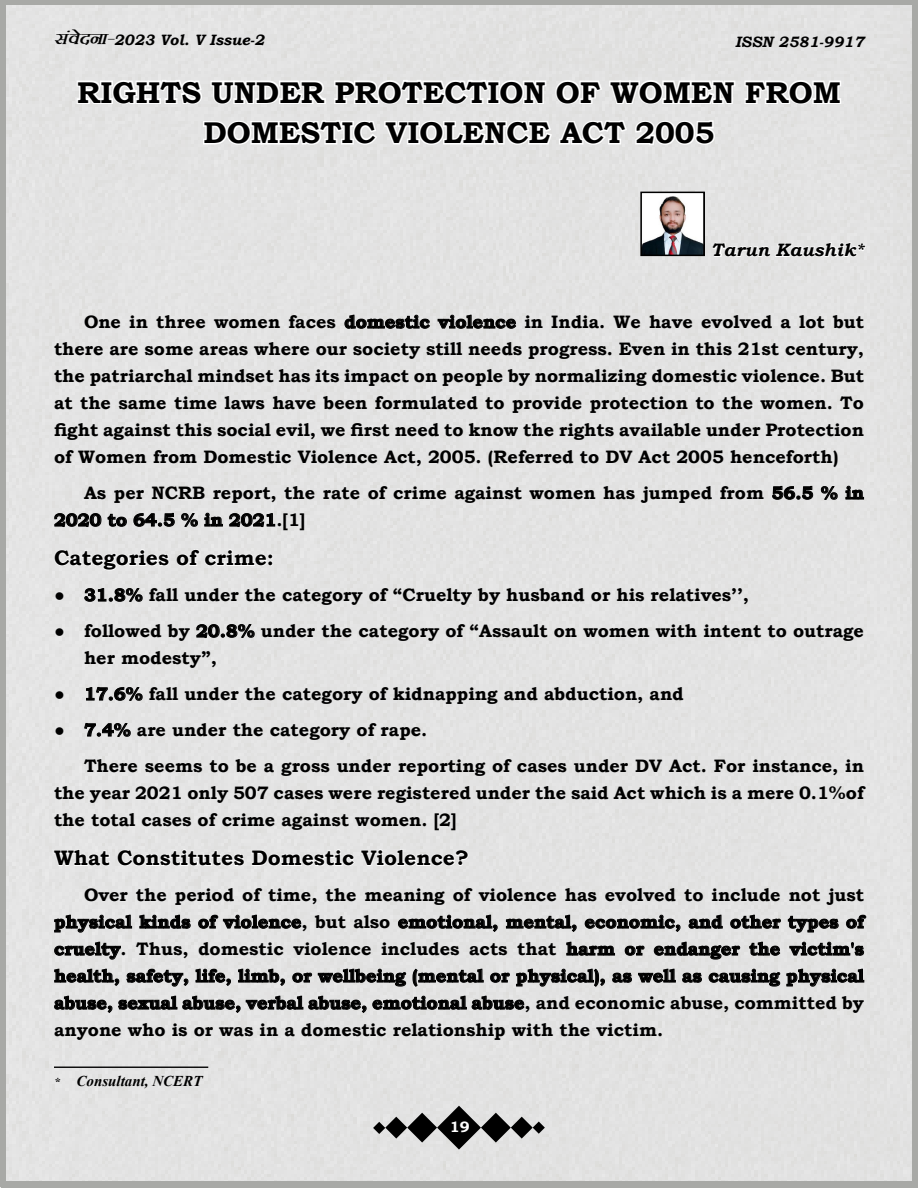
<style>
.page{position:relative;width:918px;height:1188px;background:#fff}
.page>*{position:absolute;margin:0;border:0;box-sizing:border-box;transform-origin:0 0}
.Eng__Article_Heading{font:700 30px/40.5px "Bookman Old Style";color:#000;text-align:center}
.Eng__Text_Sub_Headin{font:700 21px "Bookman Old Style";color:#000}
.English_Paragrah{font:700 18px/27px "Bookman Old Style";color:#000;text-align:justify}
.English_Writer_Name{font:italic 700 18px "Bookman Old Style";color:#000}
.t1{font:italic 700 15px "Bookman Old Style";color:#000}
.English_Writer_Desig{font:italic 700 15px "Times New Roman";color:#000}
.t2{font:700 15px "Bookman Old Style";color:#fff}
.s1{font-family:"Kruti Dev 100";font-size:19.5px}
.s2{font-size:12px}
</style>
<div class="page">
<div style="left:0;top:0;width:918px;height:1187px;background:#e3e3e3"></div>
<svg style="left:373px;top:1106px;width:172px;height:44px;background:#989897"></svg>
<svg style="left:743px;top:65px;width:100px;height:46px"></svg>
<svg style="left:75px;top:65px;width:662px;height:82px"></svg>
<img style="left:643px;top:195px;width:59px;height:58px">
<div style="left:640px;top:192px;width:65px;height:64px;border:2px solid #000"></div>
<svg style="left:711px;top:236px;width:156px;height:32px"></svg>
<svg style="left:344px;top:314px;width:86px;height:15px"></svg>
<svg style="left:438px;top:314px;width:78px;height:15px"></svg>
<svg style="left:772px;top:486px;width:41px;height:14px"></svg>
<svg style="left:821px;top:486px;width:17px;height:14px"></svg>
<svg style="left:845px;top:486px;width:19px;height:14px"></svg>
<svg style="left:54px;top:513px;width:48px;height:14px"></svg>
<svg style="left:108px;top:514px;width:19px;height:13px"></svg>
<svg style="left:133px;top:513px;width:42px;height:14px"></svg>
<svg style="left:181px;top:513px;width:17px;height:14px"></svg>
<svg style="left:204px;top:513px;width:19px;height:14px"></svg>
<svg style="left:229px;top:513px;width:46px;height:14px"></svg>
<svg style="left:53px;top:548px;width:221px;height:24px"></svg>
<svg style="left:84px;top:588px;width:59px;height:14px"></svg>
<svg style="left:196px;top:624px;width:59px;height:14px"></svg>
<svg style="left:86px;top:687px;width:57px;height:14px"></svg>
<svg style="left:84px;top:723px;width:47px;height:14px"></svg>
<svg style="left:53px;top:844px;width:417px;height:28px"></svg>
<svg style="left:54px;top:914px;width:78px;height:19px"></svg>
<svg style="left:139px;top:914px;width:52px;height:15px"></svg>
<svg style="left:198px;top:914px;width:104px;height:15px;background:#9e9e9e"></svg>
<svg style="left:398px;top:914px;width:100px;height:18px;background:#a5a5a5"></svg>
<svg style="left:506px;top:914px;width:71px;height:18px"></svg>
<svg style="left:585px;top:915px;width:96px;height:17px;background:#a5a5a5"></svg>
<svg style="left:688px;top:914px;width:35px;height:15px"></svg>
<svg style="left:730px;top:914px;width:51px;height:15px"></svg>
<svg style="left:54px;top:941px;width:67px;height:19px"></svg>
<svg style="left:566px;top:941px;width:49px;height:15px"></svg>
<svg style="left:625px;top:945px;width:20px;height:11px"></svg>
<svg style="left:654px;top:941px;width:86px;height:19px;background:#a4a4a3"></svg>
<svg style="left:749px;top:941px;width:31px;height:15px"></svg>
<svg style="left:788px;top:915px;width:79px;height:41px;background:#afafaf"></svg>
<svg style="left:54px;top:968px;width:65px;height:18px"></svg>
<svg style="left:126px;top:969px;width:63px;height:18px"></svg>
<svg style="left:195px;top:968px;width:36px;height:18px"></svg>
<svg style="left:238px;top:968px;width:47px;height:18px"></svg>
<svg style="left:292px;top:972px;width:20px;height:11px"></svg>
<svg style="left:318px;top:968px;width:88px;height:19px;background:#a0a0a0"></svg>
<svg style="left:412px;top:968px;width:72px;height:19px"></svg>
<svg style="left:490px;top:972px;width:20px;height:11px"></svg>
<svg style="left:516px;top:968px;width:89px;height:19px;background:#a2a2a2"></svg>
<svg style="left:612px;top:972px;width:20px;height:11px"></svg>
<svg style="left:638px;top:968px;width:38px;height:15px"></svg>
<svg style="left:682px;top:972px;width:20px;height:11px"></svg>
<svg style="left:708px;top:969px;width:72px;height:18px"></svg>
<svg style="left:786px;top:968px;width:78px;height:19px"></svg>
<svg style="left:54px;top:995px;width:471px;height:18px;background:#a7a7a7"></svg>
<hr style="left:54px;top:1066px;width:154px;height:2px;background:#000">
<p class="t1" style="left:54px;top:29px;width:212px"><span class="s1">laosnuk&amp;</span>2023 Vol. V Issue-2</p>
<p class="t1" style="left:735px;top:32px;width:130px">ISSN 2581-9917</p>
<p class="Eng__Article_Heading" style="left:77px;top:72px;width:765px">RIGHTS UNDER PROTECTION OF WOMEN FROM<br>DOMESTIC VIOLENCE ACT 2005</p>
<p class="English_Writer_Name" style="left:711px;top:237px;width:154px">Tarun Kaushik*</p>
<p class="English_Paragrah" style="left:54px;top:308px;width:811px;text-indent:30px">One in three women faces domestic violence in India. We have evolved a lot but there are some areas where our society still needs progress. Even in this 21st century, the patriarchal mindset has its impact on people by normalizing domestic violence. But at the same time laws have been formulated to provide protection to the women. To fight against this social evil, we first need to know the rights available under Protection of Women from Domestic Violence Act, 2005. (Referred to DV Act 2005 henceforth)</p>
<p class="English_Paragrah" style="left:54px;top:479px;width:812px;text-indent:30px">As per NCRB report, the rate of crime against women has jumped from 56.5 % in<br>2020 to 64.5 % in 2021.[1]</p>
<p class="Eng__Text_Sub_Headin" style="left:54px;top:543px;width:222px">Categories of crime:</p>
<p class="English_Paragrah" style="left:54px;top:581px;width:696px">● 31.8% fall under the category of “Cruelty by husband or his relatives’’,</p>
<p class="English_Paragrah" style="left:84px;top:617px;width:782px;text-indent:-30px">● followed by 20.8% under the category of “Assault on women with intent to outrage her modesty”,</p>
<p class="English_Paragrah" style="left:54px;top:680px;width:631px">● 17.6% fall under the category of kidnapping and abduction, and</p>
<p class="English_Paragrah" style="left:54px;top:716px;width:375px">● 7.4% are under the category of rape.</p>
<p class="English_Paragrah" style="left:54px;top:752px;width:812px;text-indent:30px">There seems to be a gross under reporting of cases under DV Act. For instance, in the year 2021 only 507 cases were registered under the said Act which is a mere 0.1%of the total cases of crime against women. [2]</p>
<p class="Eng__Text_Sub_Headin" style="left:54px;top:843px;width:416px">What Constitutes Domestic Violence?</p>
<p class="English_Paragrah" style="left:54px;top:881px;width:812px;text-indent:30px">Over the period of time, the meaning of violence has evolved to include not just physical kinds of violence, but also emotional, mental, economic, and other types of cruelty. Thus, domestic violence includes acts that harm or endanger the victim's health, safety, life, limb, or wellbeing (mental or physical), as well as causing physical abuse, sexual abuse, verbal abuse, emotional abuse, and economic abuse, committed by anyone who is or was in a domestic relationship with the victim.</p>
<p class="English_Writer_Desig" style="left:54px;top:1070px;width:150px"><span class="s2">*</span> Consultant, NCERT</p>
<p class="t2" style="left:450px;top:1116px;width:21px">19</p>
</div>
